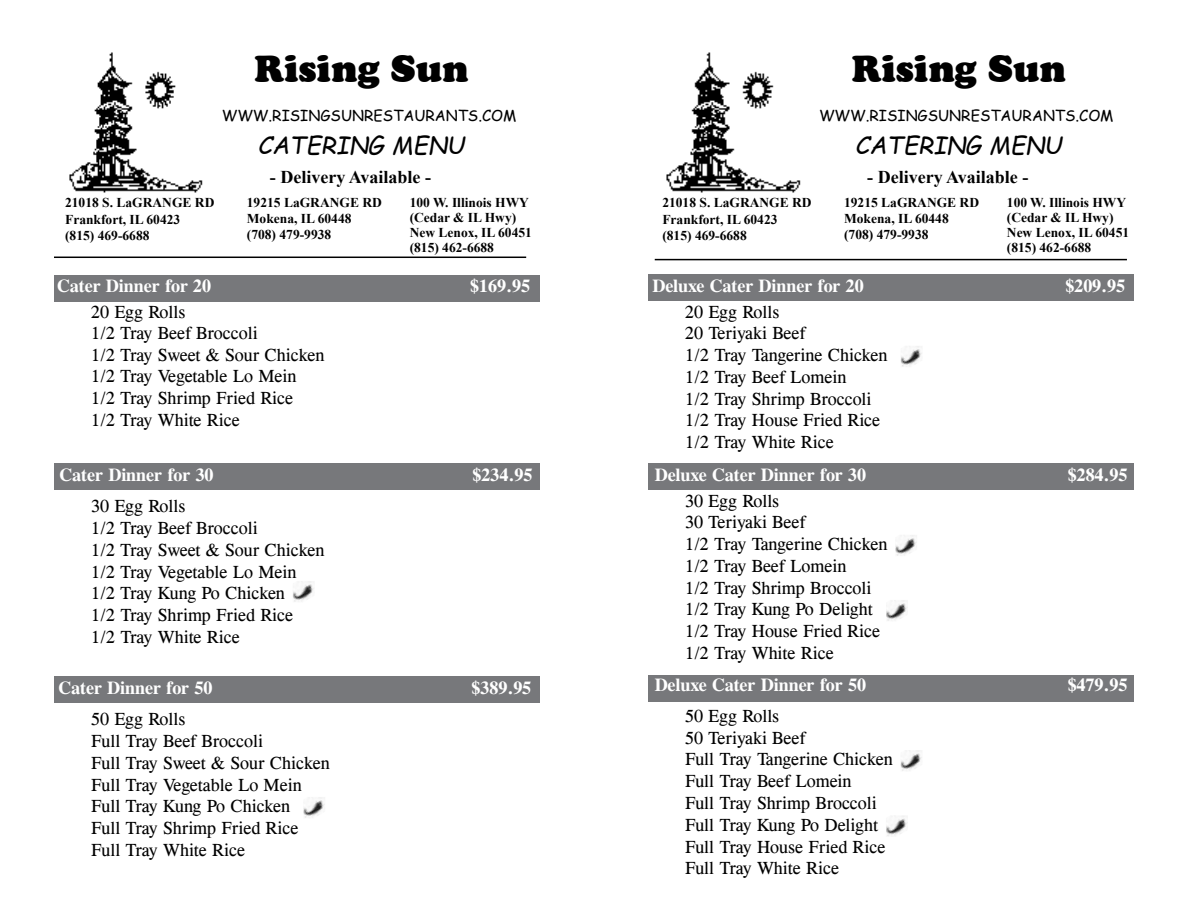
<style>
.page{position:relative;width:1188px;height:918px;background:#fff}
.page>*{position:absolute;margin:0;border:0;box-sizing:border-box;transform-origin:0 0}
.t1{font:900 36px "Cooper BT";color:#000}
.t2{font:italic 24px "Comic Sans MS";color:#000}
.t3{font:18px/21.8px "Cg Times";color:#000}
.t4{font:700 18px "Cg Times";color:#fff}
.t5{font:700 18px "Times New Roman";color:#000}
.t6{font:15px "Comic Sans MS";color:#000}
.t7{font:700 13.5px/16.2px "Times New Roman";color:#000}
</style>
<div class="page">
<div style="left:648px;top:675px;width:486px;height:27px;background:#77787b"></div>
<div style="left:648px;top:463px;width:486px;height:27px;background:#77787b"></div>
<div style="left:54px;top:275px;width:486px;height:27px;background:#77787b"></div>
<img style="left:293px;top:581px;width:21px;height:21px">
<img style="left:303px;top:797px;width:22px;height:21px">
<img style="left:901px;top:346px;width:21px;height:21px">
<img style="left:895px;top:535px;width:22px;height:21px">
<img style="left:886px;top:600px;width:22px;height:21px">
<img style="left:901px;top:750px;width:21px;height:21px">
<img style="left:886px;top:816px;width:22px;height:20px">
<div style="left:54px;top:463px;width:486px;height:27px;background:#77787b"></div>
<div style="left:54px;top:676px;width:486px;height:27px;background:#77787b"></div>
<div style="left:648px;top:274px;width:486px;height:27px;background:#77787b"></div>
<img style="left:69px;top:52px;width:134px;height:141px">
<img style="left:666px;top:52px;width:135px;height:141px">
<hr style="left:54px;top:257px;width:472px;height:1px;background:#000">
<hr style="left:655px;top:259px;width:472px;height:1px;background:#000">
<h1 class="t1" style="left:254px;top:47px;width:216px">Rising Sun</h1>
<h1 class="t1" style="left:852px;top:47px;width:216px">Rising Sun</h1>
<p class="t6" style="left:222px;top:104px;width:296px">WWW.RISINGSUNRESTAURANTS.COM</p>
<p class="t6" style="left:819px;top:104px;width:296px">WWW.RISINGSUNRESTAURANTS.COM</p>
<h2 class="t2" style="left:258px;top:127px;width:209px">CATERING MENU</h2>
<h2 class="t2" style="left:855px;top:127px;width:209px">CATERING MENU</h2>
<p class="t5" style="left:270px;top:164px;width:163px">- Delivery Available -</p>
<p class="t5" style="left:867px;top:164px;width:163px">- Delivery Available -</p>
<p class="t7" style="left:247px;top:194px;width:137px">19215 LaGRANGE RD<br>Mokena, IL 60448 (708) 479-9938</p>
<p class="t7" style="left:844px;top:194px;width:136px">19215 LaGRANGE RD<br>Mokena, IL 60448 (708) 479-9938</p>
<p class="t7" style="left:410px;top:194px;width:124px;line-height:15px">100 W. Illinois HWY (Cedar &amp; IL Hwy)<br>New Lenox, IL 60451 (815) 462-6688</p>
<p class="t7" style="left:1007px;top:194px;width:124px;line-height:15px">100 W. Illinois HWY (Cedar &amp; IL Hwy)<br>New Lenox, IL 60451 (815) 462-6688</p>
<p class="t7" style="left:65px;top:194px;width:151px">21018 S. LaGRANGE RD<br>Frankfort, IL 60423<br>(815) 469-6688</p>
<p class="t7" style="left:662px;top:194px;width:151px">21018 S. LaGRANGE RD<br>Frankfort, IL 60423<br>(815) 469-6688</p>
<p class="t4" style="left:57px;top:275px;width:155px">Cater Dinner for 20</p>
<p class="t4" style="left:470px;top:275px;width:61px">$169.95</p>
<p class="t3" style="left:91px;top:301px;width:235px">20 Egg Rolls<br>1/2 Tray Beef Broccoli<br>1/2 Tray Sweet &amp; Sour Chicken<br>1/2 Tray Vegetable Lo Mein<br>1/2 Tray Shrimp Fried Rice<br>1/2 Tray White Rice</p>
<p class="t4" style="left:60px;top:464px;width:155px">Cater Dinner for 30</p>
<p class="t4" style="left:473px;top:464px;width:61px">$234.95</p>
<p class="t3" style="left:91px;top:495px;width:235px">30 Egg Rolls<br>1/2 Tray Beef Broccoli<br>1/2 Tray Sweet &amp; Sour Chicken<br>1/2 Tray Vegetable Lo Mein<br>1/2 Tray Kung Po Chicken<br>1/2 Tray Shrimp Fried Rice<br>1/2 Tray White Rice</p>
<p class="t4" style="left:61px;top:673px;width:155px">Cater Dinner for 50</p>
<p class="t3" style="left:91px;top:708px;width:240px">50 Egg Rolls<br>Full Tray Beef Broccoli<br>Full Tray Sweet &amp; Sour Chicken<br>Full Tray Vegetable Lo Mein<br>Full Tray Kung Po Chicken<br>Full Tray Shrimp Fried Rice<br>Full Tray White Rice</p>
<p class="t4" style="left:58px;top:677px;width:155px">Cater Dinner for 50</p>
<p class="t4" style="left:472px;top:677px;width:61px">$389.95</p>
<p class="t4" style="left:705px;top:275px;width:155px">Cater Dinner for 30</p>
<p class="t4" style="left:1065px;top:275px;width:114px">$209.95$219.95</p>
<p class="t4" style="left:652px;top:275px;width:213px">Deluxe Cater Dinner for 20</p>
<p class="t3" style="left:685px;top:301px;width:204px">20 Egg Rolls<br>20 Teriyaki Beef<br>1/2 Tray Tangerine Chicken<br>1/2 Tray Beef Lomein<br>1/2 Tray Shrimp Broccoli<br>1/2 Tray House Fried Rice<br>1/2 Tray White Rice</p>
<p class="t4" style="left:655px;top:464px;width:213px">Deluxe Cater Dinner for 30</p>
<p class="t4" style="left:1068px;top:464px;width:61px">$284.95</p>
<p class="t3" style="left:685px;top:490px;width:204px">30 Egg Rolls<br>30 Teriyaki Beef<br>1/2 Tray Tangerine Chicken<br>1/2 Tray Beef Lomein<br>1/2 Tray Shrimp Broccoli<br>1/2 Tray Kung Po Delight<br>1/2 Tray House Fried Rice<br>1/2 Tray White Rice</p>
<p class="t4" style="left:655px;top:674px;width:213px">Deluxe Cater Dinner for 50</p>
<p class="t4" style="left:1068px;top:674px;width:61px">$479.95</p>
<p class="t3" style="left:685px;top:705px;width:209px">50 Egg Rolls<br>50 Teriyaki Beef<br>Full Tray Tangerine Chicken<br>Full Tray Beef Lomein<br>Full Tray Shrimp Broccoli<br>Full Tray Kung Po Delight<br>Full Tray House Fried Rice<br>Full Tray White Rice</p>
</div>
